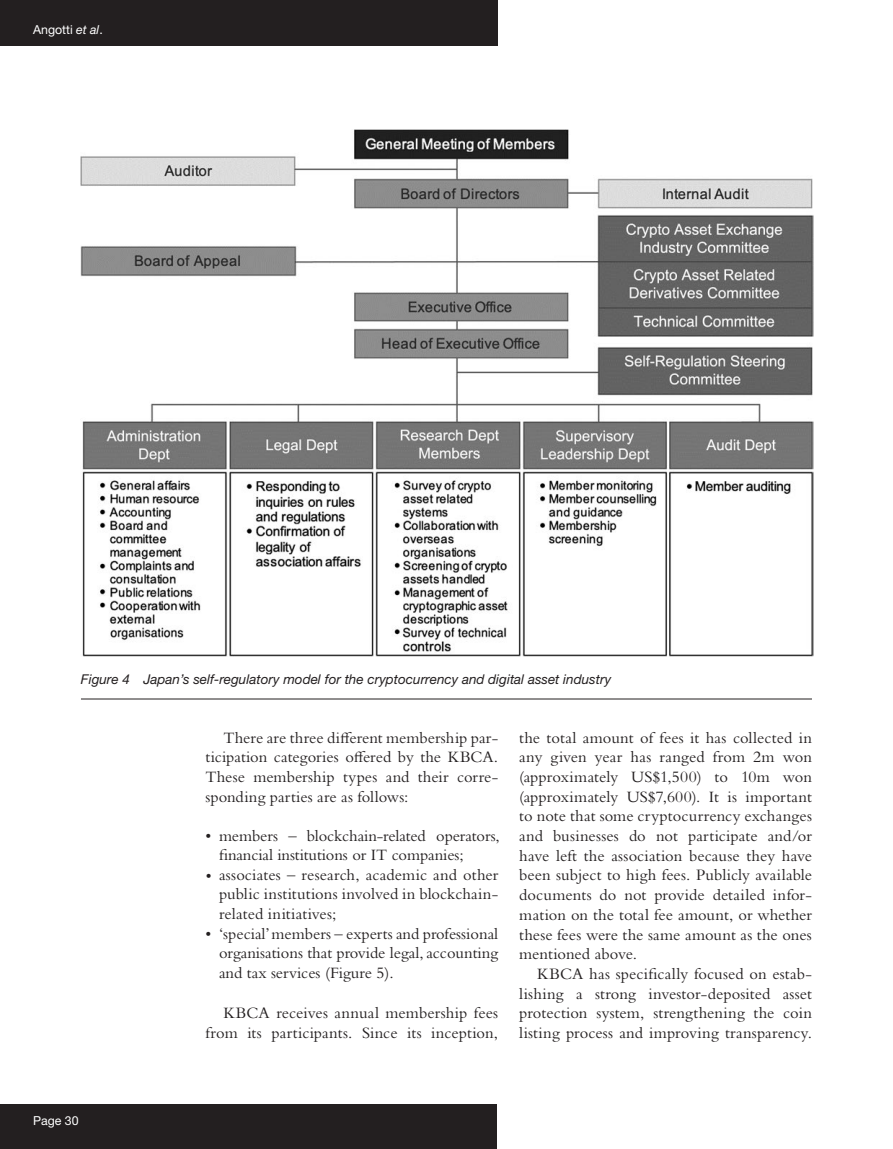
<style>
.page{position:relative;width:893px;height:1149px;background:#fff}
.page>*{position:absolute;margin:0;border:0;box-sizing:border-box;transform-origin:0 0}
.t1{font:16.5px/19.6px "Bembo Std";color:#231f20;text-align:justify}
.t2{font:italic 13.5px "Helvetica Neue LT Std";color:#231f20}
.t3{font:12.3px "Helvetica Neue LT Std";color:#fff}
.s1{font-style:italic}
</style>
<div class="page">
<div style="left:0;top:0;width:497px;height:46px;background:#231f20"></div>
<div style="left:0;top:1103px;width:496px;height:45px;background:#231f20"></div>
<hr style="left:81px;top:698px;width:731px;height:1px;background:#231f20">
<img style="left:81px;top:129px;width:733px;height:527px">
<p class="t3" style="left:33px;top:22px;width:71px">Angotti <span class="s1">et al</span>.</p>
<p class="t2" style="left:81px;top:670px;width:532px">Figure 4 Japan’s self-regulatory model for the cryptocurrency and digital asset industry</p>
<p class="t3" style="left:33px;top:1112px;width:47px">Page 30</p>
<p class="t1" style="left:205px;top:727px;width:294px;text-indent:18px">There are three different membership par&shy;ticipation categories offered by the KBCA.<br>These membership types and their corre&shy;sponding parties are as follows:</p>
<p class="t1" style="left:219px;top:825px;width:282px;text-indent:-13px">• members <span class="s1">–</span> blockchain-related operators, financial institutions or IT companies;</p>
<p class="t1" style="left:219px;top:864px;width:281px;text-indent:-13px">• associates <span class="s1">–</span> research, academic and other public institutions involved in blockchain&shy;related initiatives;</p>
<p class="t1" style="left:219px;top:923px;width:281px;text-indent:-13px">• ‘special’ members <span class="s1">–</span> experts and professional organisations that provide legal, accounting and tax services (Figure 5).</p>
<p class="t1" style="left:205px;top:1002px;width:294px;text-align:right">KBCA receives annual membership fees from its participants. Since its inception,</p>
<p class="t1" style="left:519px;top:727px;width:294px">the total amount of fees it has collected in any given year has ranged from 2m won (approximately US$1,500) to 10m won (approximately US$7,600). It is important to note that some cryptocurrency exchanges and businesses do not participate and/or have left the association because they have been subject to high fees. Publicly available documents do not provide detailed infor&shy;mation on the total fee amount, or whether these fees were the same amount as the ones mentioned above.</p>
<p class="t1" style="left:519px;top:963px;width:294px;text-indent:18px">KBCA has specifically focused on estab&shy;lishing a strong investor-deposited asset protection system, strengthening the coin listing process and improving transparency.</p>
</div>
